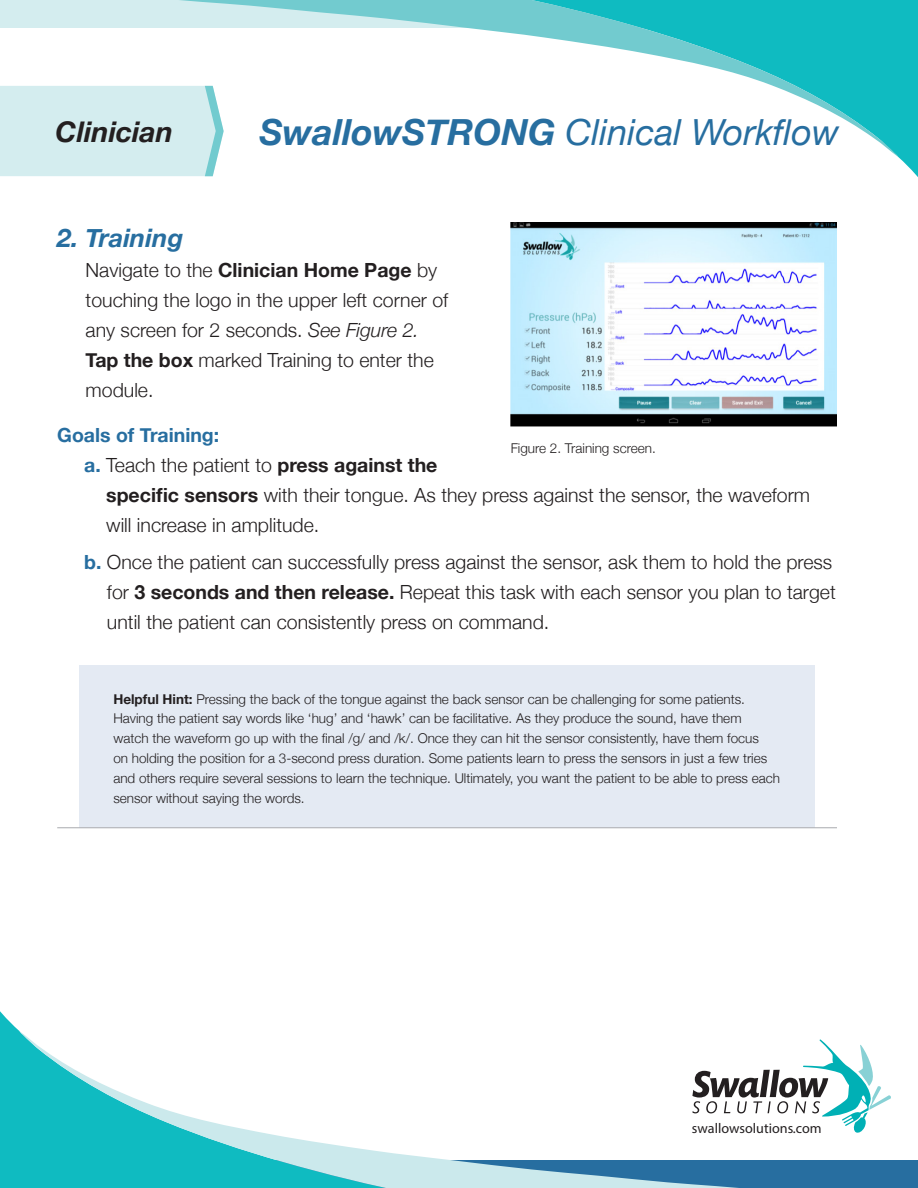
<style>
.page{position:relative;width:918px;height:1188px;background:#fff}
.page>*{position:absolute;margin:0;border:0;box-sizing:border-box;transform-origin:0 0}
.t1{font:italic 36px "Helvetica Neue";color:#276ea0}
.t2{font:italic 700 28.5px "Helvetica Neue";color:#231f20}
.t3{font:italic 700 25.5px "Helvetica Neue";color:#276ea0}
.t4{font:300 19.5px/30px "Helvetica Neue";color:#231f20}
.t5{font:700 19.5px "Helvetica Neue";color:#276ea0}
.t6{font:14.1px "Myriad Pro";color:#231f20}
.t7{font:300 13.5px/19.8px "Helvetica Neue";color:#231f20}
.s1{font-weight:700}
.s2{font-style:italic}
.s3{font-weight:700;color:#276ea0}
</style>
<div class="page">
<div style="left:0;top:1011px;width:20px;height:177px;background:#0fbbc1"></div>
<svg style="left:19px;top:1031px;width:899px;height:157px"></svg>
<div style="left:0;top:157px;width:218px;height:19px;background:#d4edef"></div>
<div style="left:898px;top:0;width:20px;height:177px;background:#0fbbc1"></div>
<svg style="left:0;top:0;width:898px;height:157px"></svg>
<svg style="left:692px;top:1040px;width:199px;height:94px"></svg>
<div style="left:80px;top:665px;width:735px;height:163px;background:#e4eaf3"></div>
<hr style="left:57px;top:827px;width:780px;height:1px;background:#b2b3b7">
<img style="left:511px;top:222px;width:326px;height:205px">
<h2 class="t2" style="left:56px;top:109px;width:119px">Clinician</h2>
<p class="t1" style="left:260px;top:107px;width:581px"><span class="s1">SwallowSTRONG</span> Clinical Workflow</p>
<p class="t3" style="left:57px;top:218px;width:128px">2. Training</p>
<p class="t4" style="left:86px;top:254px;width:364px">Navigate to the <span class="s1">Clinician Home Page</span> by touching the logo in the upper left corner of any screen for 2 seconds. <span class="s2">See Figure 2.<br></span><span class="s1">Tap the box</span> marked Training to enter the module.</p>
<p class="t5" style="left:57px;top:420px;width:164px">Goals of Training:</p>
<p class="t4" style="left:106px;top:449px;width:705px;text-indent:-22px"><span class="s3">a.</span> Teach the patient to <span class="s1">press against the<br>specific sensors</span> with their tongue. As they press against the sensor, the waveform will increase in amplitude.</p>
<p class="t4" style="left:107px;top:546px;width:730px;text-indent:-23px"><span class="s3">b.</span> Once the patient can successfully press against the sensor, ask them to hold the press for <span class="s1">3 seconds and then release.</span> Repeat this task with each sensor you plan to target until the patient can consistently press on command.</p>
<p class="t7" style="left:511px;top:438px;width:147px">Figure 2. Training screen.</p>
<p class="t7" style="left:113px;top:688px;width:668px"><span class="s1">Helpful Hint:</span> Pressing the back of the tongue against the back sensor can be challenging for some patients.<br>Having the patient say words like ‘hug’ and ‘hawk’ can be facilitative. As they produce the sound, have them watch the waveform go up with the final /g/ and /k/. Once they can hit the sensor consistently, have them focus<br>on holding the position for a 3-second press duration. Some patients learn to press the sensors in just a few tries and others require several sessions to learn the technique. Ultimately, you want the patient to be able to press each sensor without saying the words.</p>
<p class="t6" style="left:692px;top:1119px;width:131px">swallowsolutions.com</p>
</div>
